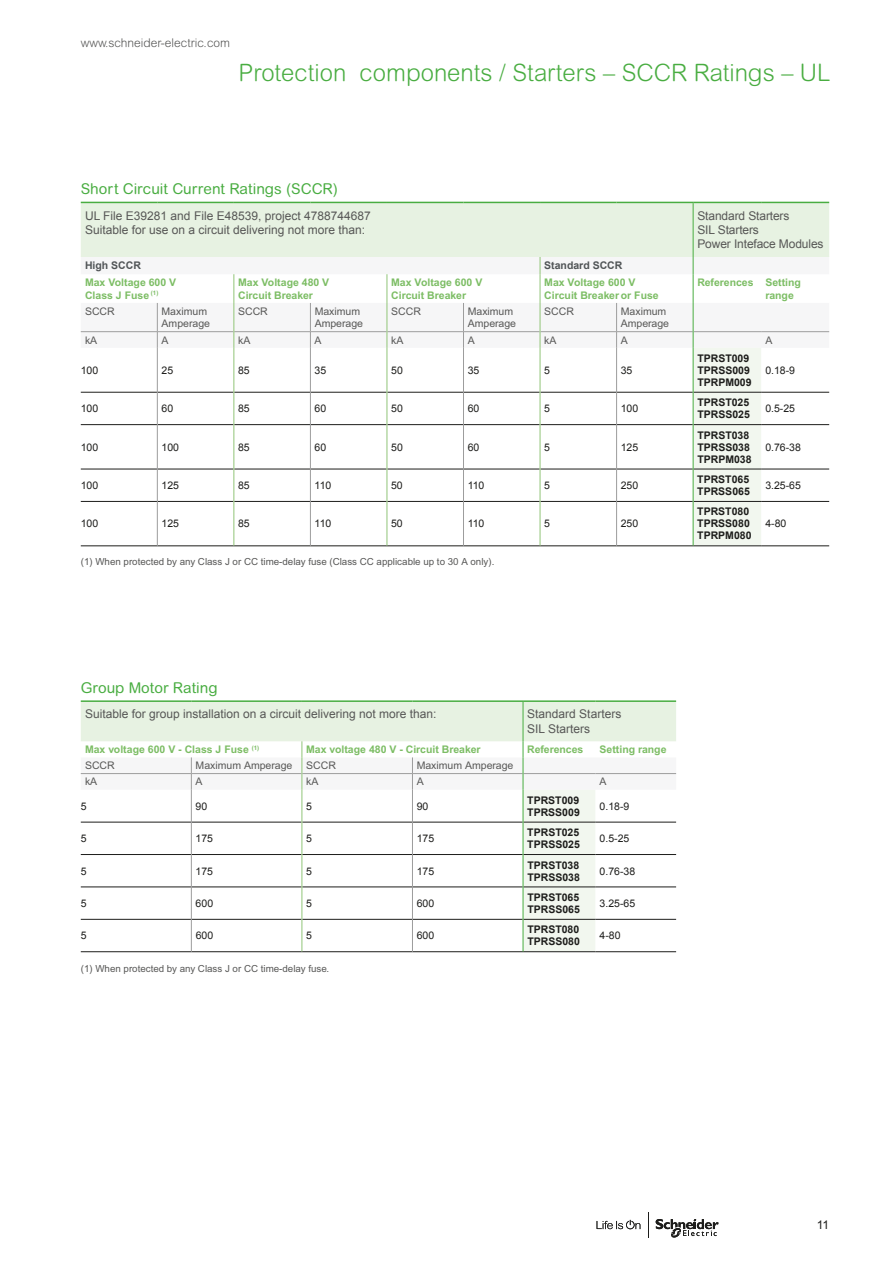
<style>
.page{position:relative;width:893px;height:1263px;background:#fff}
.page>*{position:absolute;margin:0;border:0;box-sizing:border-box;transform-origin:0 0}
.t1{font:300 24px "Arial Rounded MT Pro";color:#49ad41}
.t2{font:15px "Arial Rounded MT Pro";color:#49ad41}
.t3{font:12px/14.4px "Arial";color:#575756}
.t4{font:300 12px "Arial Rounded MT Pro";color:#575756}
.t5{font:12px "Arial";color:#1d1d1b}
.t6{font:700 10.5px/12.6px "Arial MT Pro";color:#7cbd64}
.t7{font:10.5px "Arial";color:#1d1d1b}
.t8{font:700 10.5px/12px "Arial";color:#1d1d1b}
.t9{font:10.5px/12.6px "Arial MT Pro";color:#575756}
.t10{font:700 10.5px "Arial";color:#505456}
.t11{font:9.75px "Arial MT Pro";color:#575756}
</style>
<div class="page">
<svg style="left:597px;top:1220px;width:43px;height:9px"></svg>
<svg style="left:656px;top:1219px;width:63px;height:19px"></svg>
<svg style="left:648px;top:1212px;width:1px;height:26px"></svg>
<hr style="left:81px;top:546px;width:76px;height:1px;background:#1d1d1b">
<hr style="left:157px;top:546px;width:77px;height:1px;background:#1d1d1b">
<hr style="left:234px;top:546px;width:76px;height:1px;background:#1d1d1b">
<hr style="left:310px;top:546px;width:77px;height:1px;background:#1d1d1b">
<hr style="left:387px;top:546px;width:76px;height:1px;background:#1d1d1b">
<hr style="left:463px;top:546px;width:77px;height:1px;background:#1d1d1b">
<hr style="left:540px;top:546px;width:77px;height:1px;background:#1d1d1b">
<hr style="left:617px;top:546px;width:76px;height:1px;background:#1d1d1b">
<hr style="left:693px;top:546px;width:68px;height:1px;background:#1d1d1b">
<hr style="left:761px;top:546px;width:68px;height:1px;background:#1d1d1b">
<svg style="left:81px;top:202px;width:748px;height:344px"></svg>
<hr style="left:540px;top:348px;width:1px;height:44px;background:#91c578">
<hr style="left:540px;top:392px;width:1px;height:33px;background:#91c578">
<hr style="left:540px;top:425px;width:1px;height:44px;background:#91c578">
<hr style="left:540px;top:469px;width:1px;height:32px;background:#91c578">
<hr style="left:540px;top:501px;width:1px;height:45px;background:#91c578">
<hr style="left:81px;top:700px;width:110px;height:2px;background:#49ad41">
<hr style="left:191px;top:700px;width:111px;height:2px;background:#49ad41">
<hr style="left:302px;top:700px;width:110px;height:2px;background:#49ad41">
<hr style="left:412px;top:700px;width:111px;height:2px;background:#49ad41">
<hr style="left:523px;top:700px;width:72px;height:2px;background:#49ad41">
<hr style="left:595px;top:700px;width:81px;height:2px;background:#49ad41">
<svg style="left:81px;top:701px;width:595px;height:251px"></svg>
<hr style="left:302px;top:790px;width:1px;height:32px;background:#91c578">
<hr style="left:302px;top:822px;width:1px;height:32px;background:#91c578">
<hr style="left:302px;top:854px;width:1px;height:33px;background:#91c578">
<hr style="left:302px;top:887px;width:1px;height:32px;background:#91c578">
<hr style="left:302px;top:919px;width:1px;height:32px;background:#91c578">
<p class="t4" style="left:81px;top:36px;width:151px">www.schneider-electric.com</p>
<h1 class="t1" style="left:239px;top:59px;width:593px">Protection components / Starters – SCCR Ratings – UL</h1>
<p class="t2" style="left:81px;top:180px;width:259px">Short Circuit Current Ratings (SCCR)</p>
<p class="t3" style="left:85px;top:208px;width:287px">UL File E39281 and File E48539, project 4788744687<br>Suitable for use on a circuit delivering not more than:</p>
<p class="t3" style="left:697px;top:208px;width:128px">Standard Starters<br>SIL Starters<br>Power Inteface Modules</p>
<p class="t10" style="left:85px;top:258px;width:57px">High SCCR</p>
<p class="t10" style="left:544px;top:258px;width:80px">Standard SCCR</p>
<p class="t6" style="left:85px;top:276px;width:93px">Max Voltage 600 V<br>Class J Fuse <sup>(1)</sup></p>
<p class="t6" style="left:238px;top:276px;width:93px">Max Voltage 480 V<br>Circuit Breaker</p>
<p class="t6" style="left:391px;top:276px;width:93px">Max Voltage 600 V<br>Circuit Breaker</p>
<p class="t6" style="left:544px;top:276px;width:116px">Max Voltage 600 V<br>Circuit Breaker or Fuse</p>
<p class="t6" style="left:765px;top:276px;width:37px;text-indent:-68px">References Setting range</p>
<p class="t9" style="left:85px;top:305px;width:31px">SCCR</p>
<p class="t9" style="left:162px;top:305px;width:50px">Maximum<br>Amperage</p>
<p class="t9" style="left:238px;top:305px;width:31px">SCCR</p>
<p class="t9" style="left:315px;top:305px;width:50px">Maximum<br>Amperage</p>
<p class="t9" style="left:391px;top:305px;width:31px">SCCR</p>
<p class="t9" style="left:468px;top:305px;width:50px">Maximum<br>Amperage</p>
<p class="t9" style="left:544px;top:305px;width:31px">SCCR</p>
<p class="t9" style="left:621px;top:305px;width:50px">Maximum<br>Amperage</p>
<p class="t9" style="left:85px;top:334px;width:14px">kA</p>
<p class="t9" style="left:162px;top:334px;width:9px">A</p>
<p class="t9" style="left:238px;top:334px;width:14px">kA</p>
<p class="t9" style="left:315px;top:334px;width:9px">A</p>
<p class="t9" style="left:391px;top:334px;width:14px">kA</p>
<p class="t9" style="left:468px;top:334px;width:9px">A</p>
<p class="t9" style="left:544px;top:334px;width:14px">kA</p>
<p class="t9" style="left:621px;top:334px;width:9px">A</p>
<p class="t9" style="left:765px;top:334px;width:9px">A</p>
<p class="t7" style="left:81px;top:363px;width:19px">100</p>
<p class="t7" style="left:162px;top:363px;width:13px">25</p>
<p class="t7" style="left:238px;top:363px;width:13px">85</p>
<p class="t7" style="left:315px;top:363px;width:13px">35</p>
<p class="t7" style="left:391px;top:363px;width:13px">50</p>
<p class="t7" style="left:468px;top:363px;width:13px">35</p>
<p class="t7" style="left:544px;top:363px;width:7px">5</p>
<p class="t7" style="left:621px;top:363px;width:13px">35</p>
<p class="t8" style="left:697px;top:352px;width:56px">TPRST009<br>TPRSS009<br>TPRPM009</p>
<p class="t7" style="left:765px;top:363px;width:31px">0.18-9</p>
<p class="t7" style="left:81px;top:402px;width:19px">100</p>
<p class="t7" style="left:162px;top:402px;width:13px">60</p>
<p class="t7" style="left:238px;top:402px;width:13px">85</p>
<p class="t7" style="left:315px;top:402px;width:13px">60</p>
<p class="t7" style="left:391px;top:402px;width:13px">50</p>
<p class="t7" style="left:468px;top:402px;width:13px">60</p>
<p class="t7" style="left:544px;top:402px;width:7px">5</p>
<p class="t7" style="left:621px;top:402px;width:19px">100</p>
<p class="t8" style="left:697px;top:397px;width:54px">TPRST025<br>TPRSS025</p>
<p class="t7" style="left:765px;top:402px;width:31px">0.5-25</p>
<p class="t7" style="left:81px;top:440px;width:19px">100</p>
<p class="t7" style="left:162px;top:440px;width:19px">100</p>
<p class="t7" style="left:238px;top:440px;width:13px">85</p>
<p class="t7" style="left:315px;top:440px;width:13px">60</p>
<p class="t7" style="left:391px;top:440px;width:13px">50</p>
<p class="t7" style="left:468px;top:440px;width:13px">60</p>
<p class="t7" style="left:544px;top:440px;width:7px">5</p>
<p class="t7" style="left:621px;top:440px;width:19px">125</p>
<p class="t8" style="left:697px;top:429px;width:56px">TPRST038<br>TPRSS038<br>TPRPM038</p>
<p class="t7" style="left:765px;top:440px;width:37px">0.76-38</p>
<p class="t7" style="left:81px;top:478px;width:19px">100</p>
<p class="t7" style="left:162px;top:478px;width:19px">125</p>
<p class="t7" style="left:238px;top:478px;width:13px">85</p>
<p class="t7" style="left:315px;top:478px;width:18px">110</p>
<p class="t7" style="left:391px;top:478px;width:13px">50</p>
<p class="t7" style="left:468px;top:478px;width:18px">110</p>
<p class="t7" style="left:544px;top:478px;width:7px">5</p>
<p class="t7" style="left:621px;top:478px;width:19px">250</p>
<p class="t8" style="left:697px;top:474px;width:54px">TPRST065<br>TPRSS065</p>
<p class="t7" style="left:765px;top:478px;width:37px">3.25-65</p>
<p class="t7" style="left:81px;top:517px;width:19px">100</p>
<p class="t7" style="left:162px;top:517px;width:19px">125</p>
<p class="t7" style="left:238px;top:517px;width:13px">85</p>
<p class="t7" style="left:315px;top:517px;width:18px">110</p>
<p class="t7" style="left:391px;top:517px;width:13px">50</p>
<p class="t7" style="left:468px;top:517px;width:18px">110</p>
<p class="t7" style="left:544px;top:517px;width:7px">5</p>
<p class="t7" style="left:621px;top:517px;width:19px">250</p>
<p class="t8" style="left:697px;top:506px;width:56px">TPRST080<br>TPRSS080<br>TPRPM080</p>
<p class="t7" style="left:765px;top:517px;width:23px">4-80</p>
<p class="t11" style="left:81px;top:556px;width:415px">(1) When protected by any Class J or CC time-delay fuse (Class CC applicable up to 30 A only).</p>
<p class="t2" style="left:81px;top:679px;width:138px">Group Motor Rating</p>
<p class="t3" style="left:85px;top:707px;width:353px">Suitable for group installation on a circuit delivering not more than:</p>
<p class="t3" style="left:527px;top:707px;width:96px">Standard Starters<br>SIL Starters</p>
<p class="t6" style="left:85px;top:743px;width:176px">Max voltage 600 V - Class J Fuse <sup>(1)</sup></p>
<p class="t6" style="left:306px;top:743px;width:176px">Max voltage 480 V - Circuit Breaker</p>
<p class="t6" style="left:527px;top:743px;width:58px">References</p>
<p class="t6" style="left:600px;top:743px;width:68px">Setting range</p>
<p class="t9" style="left:85px;top:760px;width:31px">SCCR</p>
<p class="t9" style="left:196px;top:760px;width:98px">Maximum Amperage</p>
<p class="t9" style="left:306px;top:760px;width:31px">SCCR</p>
<p class="t9" style="left:417px;top:760px;width:98px">Maximum Amperage</p>
<p class="t9" style="left:85px;top:776px;width:14px">kA</p>
<p class="t9" style="left:196px;top:776px;width:9px">A</p>
<p class="t9" style="left:306px;top:776px;width:14px">kA</p>
<p class="t9" style="left:417px;top:776px;width:9px">A</p>
<p class="t9" style="left:600px;top:776px;width:9px">A</p>
<p class="t7" style="left:81px;top:799px;width:7px">5</p>
<p class="t7" style="left:196px;top:799px;width:13px">90</p>
<p class="t7" style="left:306px;top:799px;width:7px">5</p>
<p class="t7" style="left:417px;top:799px;width:13px">90</p>
<p class="t8" style="left:527px;top:794px;width:54px">TPRST009<br>TPRSS009</p>
<p class="t7" style="left:600px;top:799px;width:31px">0.18-9</p>
<p class="t7" style="left:81px;top:831px;width:7px">5</p>
<p class="t7" style="left:196px;top:831px;width:19px">175</p>
<p class="t7" style="left:306px;top:831px;width:7px">5</p>
<p class="t7" style="left:417px;top:831px;width:19px">175</p>
<p class="t8" style="left:527px;top:827px;width:54px">TPRST025<br>TPRSS025</p>
<p class="t7" style="left:600px;top:832px;width:31px">0.5-25</p>
<p class="t7" style="left:81px;top:864px;width:7px">5</p>
<p class="t7" style="left:196px;top:864px;width:19px">175</p>
<p class="t7" style="left:306px;top:864px;width:7px">5</p>
<p class="t7" style="left:417px;top:864px;width:19px">175</p>
<p class="t8" style="left:527px;top:859px;width:54px">TPRST038<br>TPRSS038</p>
<p class="t7" style="left:600px;top:864px;width:37px">0.76-38</p>
<p class="t7" style="left:81px;top:896px;width:7px">5</p>
<p class="t7" style="left:196px;top:896px;width:19px">600</p>
<p class="t7" style="left:306px;top:896px;width:7px">5</p>
<p class="t7" style="left:417px;top:896px;width:19px">600</p>
<p class="t8" style="left:527px;top:892px;width:54px">TPRST065<br>TPRSS065</p>
<p class="t7" style="left:600px;top:896px;width:37px">3.25-65</p>
<p class="t7" style="left:81px;top:929px;width:7px">5</p>
<p class="t7" style="left:196px;top:929px;width:19px">600</p>
<p class="t7" style="left:306px;top:929px;width:7px">5</p>
<p class="t7" style="left:417px;top:929px;width:19px">600</p>
<p class="t8" style="left:527px;top:924px;width:54px">TPRST080<br>TPRSS080</p>
<p class="t7" style="left:600px;top:929px;width:23px">4-80</p>
<p class="t11" style="left:81px;top:963px;width:250px">(1) When protected by any Class J or CC time-delay fuse.</p>
<p class="t5" style="left:817px;top:1217px;width:14px">11</p>
</div>
